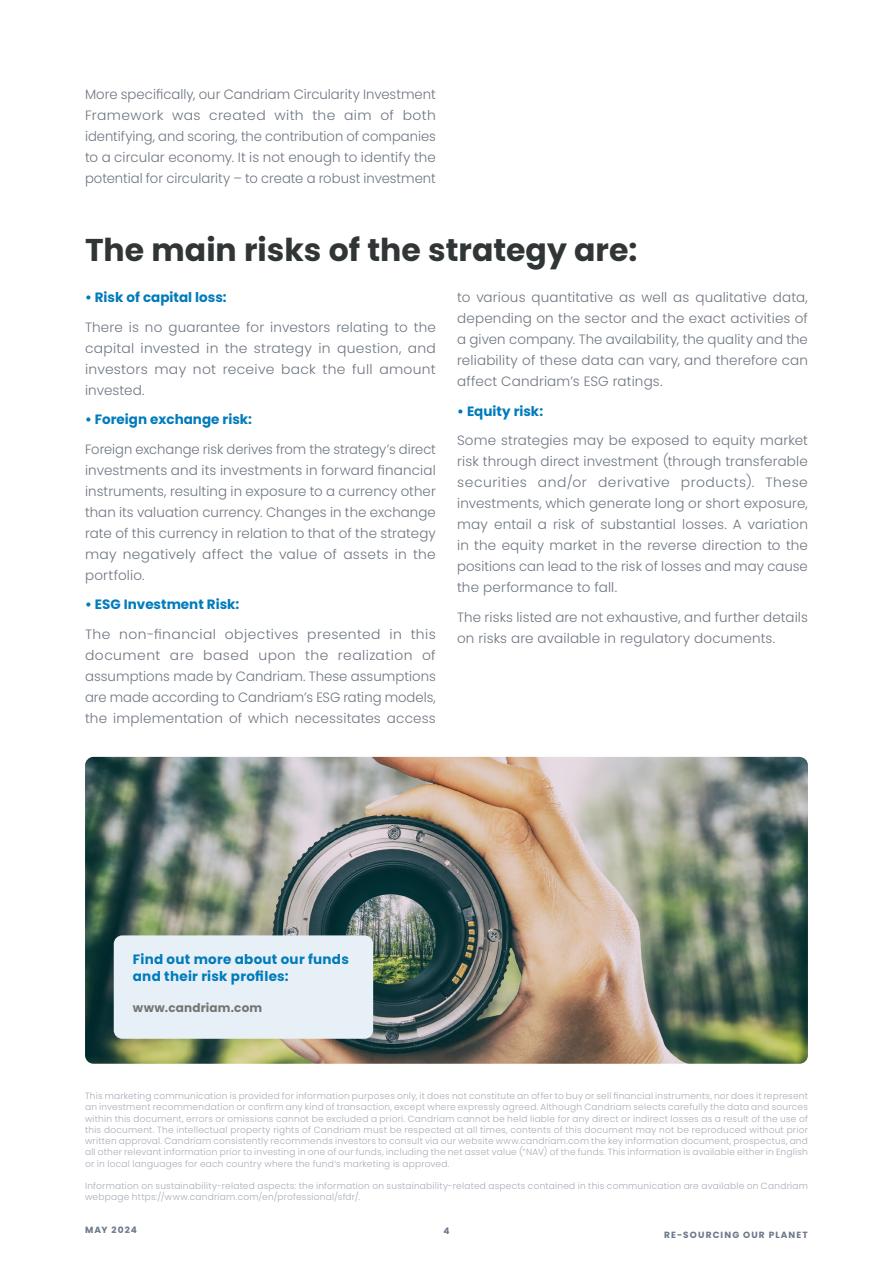
<style>
.page{position:relative;width:893px;height:1263px;background:#fff}
.page>*{position:absolute;margin:0;border:0;box-sizing:border-box;transform-origin:0 0}
.t1{font:700 31.5px "Poppins";color:#303535}
.t2{font:300 13.5px/21px "Poppins";letter-spacing:.01em;color:#6e7681;text-align:justify}
.t3{font:700 13.5px "Poppins";color:#007bbb}
.t4{font:700 13.5px/17.2px "Poppins";letter-spacing:.02em;color:#007bbb}
.t5{font:700 12px "Poppins";letter-spacing:.015em;color:#757574}
.t6{font:300 9px/11.2px "Poppins";letter-spacing:.025em;color:#a7abb7;text-align:justify}
.t7{font:700 9px "Poppins";letter-spacing:.125em;color:#6b7888}
</style>
<div class="page">
<img style="left:85px;top:757px;width:723px;height:307px">
<div style="left:114px;top:935px;width:259px;height:104px;background:#e7f0f6;border-radius:9px"></div>
<p class="t2" style="left:85px;top:84px;width:352px">More specifically, our Candriam Circularity Investment Framework was created with the aim of both identifying, and scoring, the contribution of companies to a circular economy. It is not enough to identify the potential for circularity – to create a robust investment</p>
<h1 class="t1" style="left:85px;top:232px;width:554px">The main risks of the strategy are:</h1>
<p class="t3" style="left:85px;top:290px;width:143px">• Risk of capital loss:</p>
<p class="t2" style="left:85px;top:317px;width:352px">There is no guarantee for investors relating to the capital invested in the strategy in question, and investors may not receive back the full amount invested.</p>
<p class="t3" style="left:85px;top:412px;width:168px">• Foreign exchange risk:</p>
<p class="t2" style="left:85px;top:439px;width:352px">Foreign exchange risk derives from the strategy’s direct investments and its investments in forward financial instruments, resulting in exposure to a currency other than its valuation currency. Changes in the exchange rate of this currency in relation to that of the strategy may negatively affect the value of assets in the portfolio.</p>
<p class="t3" style="left:85px;top:597px;width:156px">• ESG Investment Risk:</p>
<p class="t2" style="left:85px;top:624px;width:352px">The non-financial objectives presented in this document are based upon the realization of assumptions made by Candriam. These assumptions are made according to Candriam’s ESG rating models, the implementation of which necessitates access</p>
<p class="t2" style="left:457px;top:287px;width:352px">to various quantitative as well as qualitative data, depending on the sector and the exact activities of a given company. The availability, the quality and the reliability of these data can vary, and therefore can affect Candriam’s ESG ratings.</p>
<p class="t3" style="left:457px;top:403px;width:88px">• Equity risk:</p>
<p class="t2" style="left:457px;top:430px;width:352px">Some strategies may be exposed to equity market risk through direct investment (through transferable securities and/or derivative products). These investments, which generate long or short exposure, may entail a risk of substantial losses. A variation in the equity market in the reverse direction to the positions can lead to the risk of losses and may cause the performance to fall.</p>
<p class="t2" style="left:457px;top:607px;width:352px">The risks listed are not exhaustive, and further details on risks are available in regulatory documents.</p>
<p class="t4" style="left:133px;top:951px;width:218px">Find out more about our funds and their risk profiles:</p>
<p class="t5" style="left:133px;top:1001px;width:131px">www.candriam.com</p>
<p class="t6" style="left:85px;top:1090px;width:724px">This marketing communication is provided for information purposes only, it does not constitute an offer to buy or sell financial instruments, nor does it represent an investment recommendation or confirm any kind of transaction, except where expressly agreed. Although Candriam selects carefully the data and sources within this document, errors or omissions cannot be excluded a priori. Candriam cannot be held liable for any direct or indirect losses as a result of the use of this document. The intellectual property rights of Candriam must be respected at all times, contents of this document may not be reproduced without prior written approval. Candriam consistently recommends investors to consult via our website www.candriam.com the key information document, prospectus, and all other relevant information prior to investing in one of our funds, including the net asset value (“NAV) of the funds. This information is available either in English or in local languages for each country where the fund’s marketing is approved.</p>
<p class="t6" style="left:85px;top:1180px;width:724px">Information on sustainability-related aspects: the information on sustainability-related aspects contained in this communication are available on Candriam webpage https://www.candriam.com/en/professional/sfdr/.</p>
<p class="t7" style="left:85px;top:1224px;width:53px">MAY 2024</p>
<p class="t7" style="left:443px;top:1225px;width:8px">4</p>
<p class="t7" style="left:664px;top:1229px;width:145px">RE-SOURCING OUR PLANET</p>
</div>
